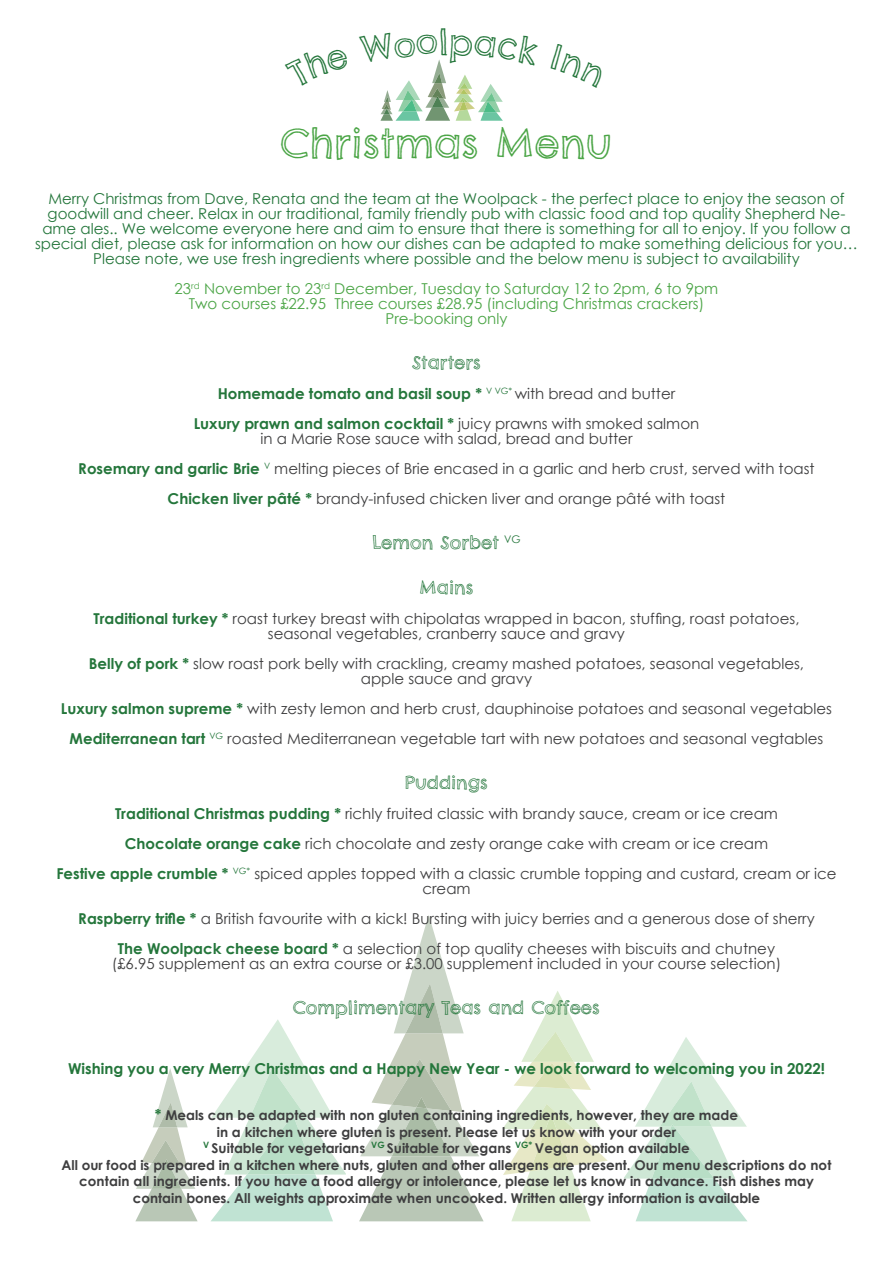
<style>
.page{position:relative;width:893px;height:1263px;background:#fff}
.page>*{position:absolute;margin:0;border:0;box-sizing:border-box;transform-origin:0 0}
.t1{font:40.5px "Chelsea Market Open";color:#4ba546}
.t2{font:18px "Chelsea Market Open";color:#24763b}
.t3{font:15px/30px "Century Gothic";color:#3e3e3f;text-align:center}
.t4{font:15px/15px "Century Gothic";color:#24763b;text-align:center}
.t5{font:700 15px/30px "Century Gothic";color:#24763b;text-align:center}
.t6{font:15px/15px "Century Gothic";color:#4ba546;text-align:center}
.t7{font:700 13.5px/16.5px "Century Gothic";color:#3e3e3f;text-align:center}
.s1{font-weight:400;color:#3e3e3f}
.s2{font-weight:700;color:#24763b}
.s3{font-size:15px;color:#24763b}
</style>
<div class="page">
<svg style="left:359px;top:915px;width:125px;height:306px"></svg>
<svg style="left:502px;top:991px;width:106px;height:230px"></svg>
<svg style="left:211px;top:1019px;width:135px;height:202px"></svg>
<svg style="left:624px;top:1037px;width:123px;height:184px"></svg>
<svg style="left:135px;top:1068px;width:63px;height:153px"></svg>
<svg style="left:380px;top:59px;width:123px;height:62px"></svg>
<h1 class="t1" style="left:281px;top:117px;width:333px">Christmas Menu</h1>
<p class="t4" style="left:35px;top:191px;width:824px">Merry Christmas from Dave, Renata and the team at the Woolpack - the perfect place to enjoy the season of goodwill and cheer. Relax in our traditional, family friendly pub with classic food and top quality Shepherd Ne&shy;ame ales.. We welcome everyone here and aim to ensure that there is something for all to enjoy. If you follow a special diet, please ask for information on how our dishes can be adapted to make something delicious for you… Please note, we use fresh ingredients where possible and the below menu is subject to availability</p>
<p class="t6" style="left:175px;top:281px;width:545px">23<sup>rd</sup> November to 23<sup>rd</sup> December, Tuesday to Saturday 12 to 2pm, 6 to 9pm<br>Two courses £22.95 Three courses £28.95 (including Christmas crackers)<br>Pre-booking only</p>
<p class="t2" style="left:412px;top:351px;width:70px">Starters</p>
<p class="t5" style="left:194px;top:378px;width:507px">Homemade tomato and basil soup * <sup>V</sup> <sup>VG*</sup> <span class="s1">with bread and butter<br></span>Luxury prawn and salmon cocktail * <span class="s1">juicy prawns with smoked salmon</span></p>
<p class="t3" style="left:78px;top:423px;width:738px">in a Marie Rose sauce with salad, bread and butter<br><span class="s2">Rosemary and garlic Brie</span> <sup>V</sup> melting pieces of Brie encased in a garlic and herb crust, served with toast<br><span class="s2">Chicken liver pâté *</span> brandy-infused chicken liver and orange pâté with toast</p>
<p class="t2" style="left:372px;top:531px;width:150px">Lemon Sorbet <sup>VG</sup></p>
<p class="t2" style="left:420px;top:576px;width:55px">Mains</p>
<p class="t3" style="left:93px;top:611px;width:707px;line-height:15px"><span class="s2">Traditional turkey *</span> roast turkey breast with chipolatas wrapped in bacon, stuffing, roast potatoes, seasonal vegetables, cranberry sauce and gravy</p>
<p class="t3" style="left:89px;top:656px;width:717px;line-height:15px"><span class="s2">Belly of pork *</span> slow roast pork belly with crackling, creamy mashed potatoes, seasonal vegetables, apple sauce and gravy</p>
<p class="t3" style="left:61px;top:693px;width:773px"><span class="s2">Luxury salmon supreme *</span> with zesty lemon and herb crust, dauphinoise potatoes and seasonal vegetables<br><span class="s2">Mediterranean tart</span> <sup>VG</sup> roasted Mediterranean vegetable tart with new potatoes and seasonal vegtables</p>
<p class="t2" style="left:405px;top:771px;width:84px">Puddings</p>
<p class="t3" style="left:56px;top:798px;width:782px"><span class="s2">Traditional Christmas pudding *</span> richly fruited classic with brandy sauce, cream or ice cream<br><span class="s2">Chocolate orange cake</span> rich chocolate and zesty orange cake with cream or ice cream<br><span class="s2">Festive apple crumble *</span> <sup>VG*</sup> spiced apples topped with a classic crumble topping and custard, cream or ice</p>
<p class="t3" style="left:78px;top:873px;width:738px">cream<br><span class="s2">Raspberry trifle *</span> a British favourite with a kick! Bursting with juicy berries and a generous dose of sherry<br><span class="s2">The Woolpack cheese board *</span> a selection of top quality cheeses with biscuits and chutney</p>
<p class="t3" style="left:112px;top:948px;width:671px">(£6.95 supplement as an extra course or £3.00 supplement included in your course selection)</p>
<p class="t2" style="left:293px;top:996px;width:308px">Complimentary Teas and Coffees</p>
<p class="t5" style="left:68px;top:1053px;width:758px">Wishing you a very Merry Christmas and a Happy New Year - we look forward to welcoming you in 2022!</p>
<p class="t7" style="left:62px;top:1107px;width:771px"><span class="s3">*</span> Meals can be adapted with non gluten containing ingredients, however, they are made<br>in a kitchen where gluten is present. Please let us know with your order<br><sup>V</sup> Suitable for vegetarians <sup>VG</sup> Suitable for vegans <sup>VG*</sup> Vegan option available<br>All our food is prepared in a kitchen where nuts, gluten and other allergens are present. Our menu descriptions do not contain all ingredients. If you have a food allergy or intolerance, please let us know in advance. Fish dishes may contain bones. All weights approximate when uncooked. Written allergy information is available</p>
</div>
